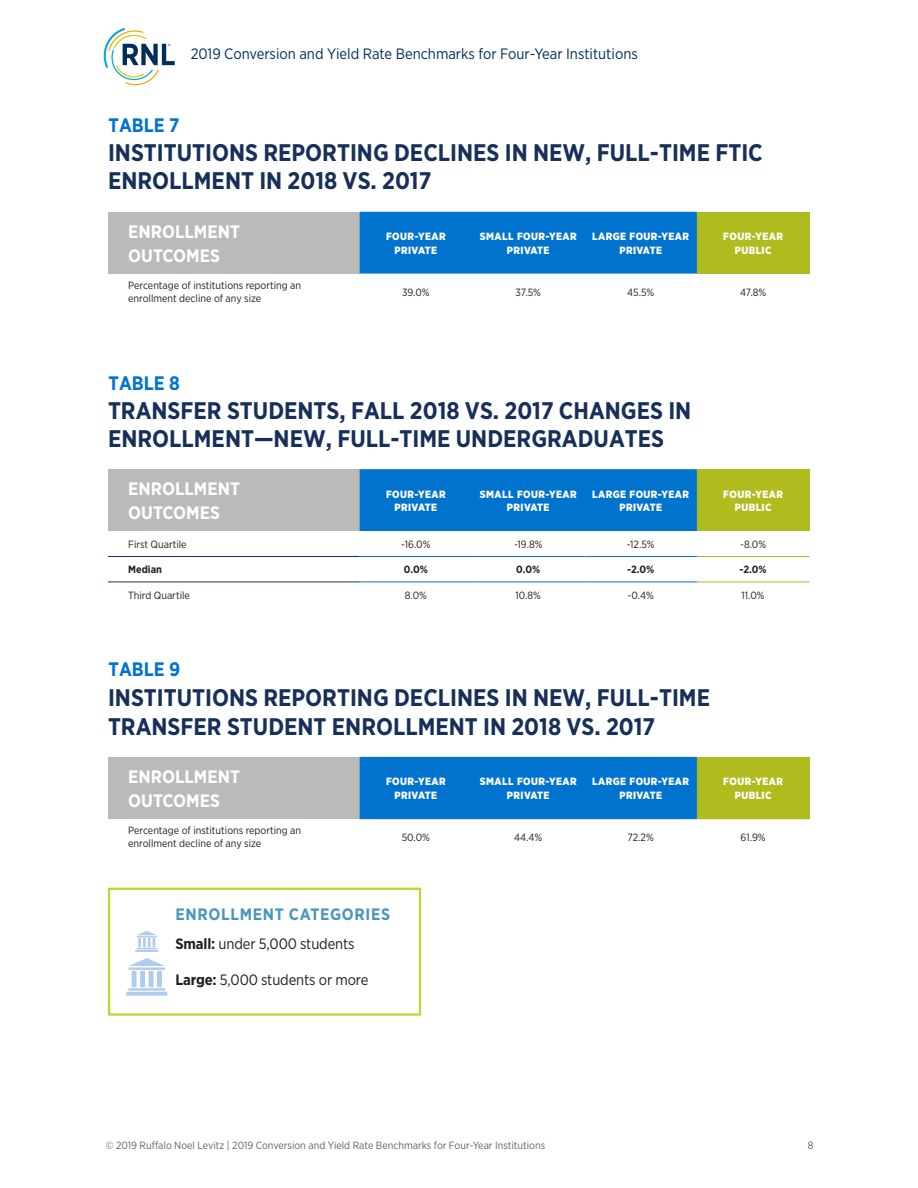
<style>
.page{position:relative;width:918px;height:1188px;background:#fff}
.page>*{position:absolute;margin:0;border:0;box-sizing:border-box;transform-origin:0 0}
.SEPT_2016_HEADLINES{font:700 24px/28.5px "Gotham Narrow";color:#172f59}
.SEPT_2016_HEADLINES-2{font:700 19.5px "Gotham Narrow";color:#0073ce}
.TABLE_BODY{font:700 18px/24px "Gotham Narrow";color:#fff}
.bullet{font:700 16.5px "Gotham Narrow";letter-spacing:.04em;color:#4896be}
.t1{font:15px "Gotham Narrow";color:#002e5c}
.bullet-2{font:15px "Gotham Narrow";letter-spacing:-.01em;color:#231f20}
.TABLE_BODY-2{font:900 10.5px/13.5px "Gotham Narrow";letter-spacing:.04em;color:#fff;text-align:center}
.TABLE_BODY-3{font:10.5px/13.5px "Gotham Narrow";color:#231f20}
.t2{font:10.5px "Gotham Narrow";color:#5a6670}
.TABLE_PERCENTAGES{font:10.5px "Gotham Narrow";color:#231f20}
.TABLE_PERCENTAGES-2{font:700 10.5px "Gotham Narrow";color:#231f20}
.TABLE_BODY-4{font:700 10.5px "Gotham Narrow";color:#231f20}
.t3{font:300 10.5px "Gotham Narrow";color:#231f20}
.s1{font-weight:700}
</style>
<div class="page">
<svg style="left:104px;top:28px;width:71px;height:57px"></svg>
<div style="left:108px;top:212px;width:252px;height:62px;background:#bbbab9"></div>
<div style="left:360px;top:212px;width:337px;height:62px;background:#0073ce"></div>
<div style="left:697px;top:212px;width:112px;height:62px;background:#b0bb1d"></div>
<div style="left:108px;top:469px;width:252px;height:62px;background:#bbbab9"></div>
<div style="left:360px;top:469px;width:337px;height:62px;background:#0073ce"></div>
<div style="left:697px;top:469px;width:112px;height:62px;background:#b0bb1d"></div>
<hr style="left:360px;top:582px;width:112px;height:1px;background:#0073ce">
<hr style="left:585px;top:582px;width:112px;height:1px;background:#0073ce">
<hr style="left:360px;top:556px;width:112px;height:1px;background:#0073ce">
<hr style="left:585px;top:556px;width:112px;height:1px;background:#0073ce">
<hr style="left:472px;top:556px;width:113px;height:1px;background:#0073ce">
<hr style="left:472px;top:582px;width:113px;height:1px;background:#0073ce">
<hr style="left:697px;top:556px;width:112px;height:1px;background:#b0bb1d">
<hr style="left:697px;top:582px;width:112px;height:1px;background:#b0bb1d">
<hr style="left:108px;top:556px;width:252px;height:1px;background:#172f59">
<hr style="left:108px;top:582px;width:252px;height:1px;background:#172f59">
<div style="left:108px;top:757px;width:252px;height:62px;background:#bbbab9"></div>
<div style="left:360px;top:757px;width:337px;height:61px;background:#0073ce"></div>
<div style="left:697px;top:757px;width:112px;height:62px;background:#b0bb1d"></div>
<hr style="left:360px;top:818px;width:112px;height:1px;background:#0073ce">
<hr style="left:472px;top:818px;width:113px;height:1px;background:#0073ce">
<hr style="left:585px;top:818px;width:112px;height:1px;background:#0073ce">
<svg style="left:126px;top:958px;width:41px;height:38px"></svg>
<svg style="left:135px;top:931px;width:23px;height:21px"></svg>
<div style="left:108px;top:888px;width:313px;height:128px;border:2px solid #c1d52f"></div>
<p class="t1" style="left:191px;top:45px;width:449px">2019 Conversion and Yield Rate Benchmarks for Four-Year Institutions</p>
<p class="SEPT_2016_HEADLINES-2" style="left:108px;top:113px;width:72px">TABLE 7</p>
<p class="SEPT_2016_HEADLINES" style="left:108px;top:138px;width:656px">INSTITUTIONS REPORTING DECLINES IN NEW, FULL-TIME FTIC<br>ENROLLMENT IN 2018 VS. 2017</p>
<p class="TABLE_BODY" style="left:128px;top:219px;width:113px">ENROLLMENT<br>OUTCOMES</p>
<p class="TABLE_BODY-2" style="left:386px;top:230px;width:61px">FOUR-YEAR<br>PRIVATE</p>
<p class="TABLE_BODY-2" style="left:480px;top:230px;width:98px">SMALL FOUR-YEAR<br>PRIVATE</p>
<p class="TABLE_BODY-2" style="left:592px;top:230px;width:98px">LARGE FOUR-YEAR<br>PRIVATE</p>
<p class="TABLE_BODY-2" style="left:723px;top:230px;width:61px">FOUR-YEAR<br>PUBLIC</p>
<p class="TABLE_BODY-3" style="left:128px;top:278px;width:174px">Percentage of institutions reporting an enrollment decline of any size</p>
<p class="TABLE_PERCENTAGES" style="left:402px;top:285px;width:29px">39.0%</p>
<p class="TABLE_PERCENTAGES" style="left:516px;top:285px;width:27px">37.5%</p>
<p class="TABLE_PERCENTAGES" style="left:627px;top:285px;width:29px">45.5%</p>
<p class="TABLE_PERCENTAGES" style="left:740px;top:285px;width:28px">47.8%</p>
<p class="SEPT_2016_HEADLINES-2" style="left:108px;top:371px;width:73px">TABLE 8</p>
<p class="SEPT_2016_HEADLINES" style="left:108px;top:396px;width:585px">TRANSFER STUDENTS, FALL 2018 VS. 2017 CHANGES IN<br>ENROLLMENT—NEW, FULL-TIME UNDERGRADUATES</p>
<p class="TABLE_BODY" style="left:128px;top:477px;width:113px">ENROLLMENT<br>OUTCOMES</p>
<p class="TABLE_BODY-2" style="left:386px;top:487px;width:61px">FOUR-YEAR<br>PRIVATE</p>
<p class="TABLE_BODY-2" style="left:480px;top:487px;width:98px">SMALL FOUR-YEAR<br>PRIVATE</p>
<p class="TABLE_BODY-2" style="left:592px;top:487px;width:98px">LARGE FOUR-YEAR<br>PRIVATE</p>
<p class="TABLE_BODY-2" style="left:723px;top:487px;width:61px">FOUR-YEAR<br>PUBLIC</p>
<p class="TABLE_BODY-3" style="left:128px;top:537px;width:60px">First Quartile</p>
<p class="TABLE_PERCENTAGES" style="left:401px;top:538px;width:31px">-16.0%</p>
<p class="TABLE_PERCENTAGES" style="left:514px;top:538px;width:30px">-19.8%</p>
<p class="TABLE_PERCENTAGES" style="left:627px;top:538px;width:29px">-12.5%</p>
<p class="TABLE_PERCENTAGES" style="left:740px;top:538px;width:27px">-8.0%</p>
<p class="TABLE_BODY-4" style="left:128px;top:563px;width:35px">Median</p>
<p class="TABLE_PERCENTAGES-2" style="left:404px;top:563px;width:25px">0.0%</p>
<p class="TABLE_PERCENTAGES-2" style="left:516px;top:563px;width:25px">0.0%</p>
<p class="TABLE_PERCENTAGES-2" style="left:627px;top:563px;width:29px">-2.0%</p>
<p class="TABLE_PERCENTAGES-2" style="left:740px;top:563px;width:29px">-2.0%</p>
<p class="TABLE_BODY-3" style="left:128px;top:588px;width:63px">Third Quartile</p>
<p class="TABLE_PERCENTAGES" style="left:405px;top:589px;width:24px">8.0%</p>
<p class="TABLE_PERCENTAGES" style="left:516px;top:589px;width:27px">10.8%</p>
<p class="TABLE_PERCENTAGES" style="left:628px;top:589px;width:28px">-0.4%</p>
<p class="TABLE_PERCENTAGES" style="left:742px;top:589px;width:25px">11.0%</p>
<p class="SEPT_2016_HEADLINES-2" style="left:108px;top:657px;width:73px">TABLE 9</p>
<p class="SEPT_2016_HEADLINES" style="left:108px;top:683px;width:604px">INSTITUTIONS REPORTING DECLINES IN NEW, FULL-TIME<br>TRANSFER STUDENT ENROLLMENT IN 2018 VS. 2017</p>
<p class="TABLE_BODY" style="left:128px;top:765px;width:113px">ENROLLMENT<br>OUTCOMES</p>
<p class="TABLE_BODY-2" style="left:386px;top:775px;width:61px">FOUR-YEAR<br>PRIVATE</p>
<p class="TABLE_BODY-2" style="left:480px;top:775px;width:98px">SMALL FOUR-YEAR<br>PRIVATE</p>
<p class="TABLE_BODY-2" style="left:592px;top:775px;width:98px">LARGE FOUR-YEAR<br>PRIVATE</p>
<p class="TABLE_BODY-2" style="left:723px;top:775px;width:61px">FOUR-YEAR<br>PUBLIC</p>
<p class="TABLE_BODY-3" style="left:128px;top:823px;width:174px">Percentage of institutions reporting an enrollment decline of any size</p>
<p class="TABLE_PERCENTAGES" style="left:402px;top:830px;width:30px">50.0%</p>
<p class="TABLE_PERCENTAGES" style="left:514px;top:830px;width:30px">44.4%</p>
<p class="TABLE_PERCENTAGES" style="left:628px;top:830px;width:28px">72.2%</p>
<p class="TABLE_PERCENTAGES" style="left:741px;top:830px;width:27px">61.9%</p>
<p class="bullet" style="left:176px;top:904px;width:216px">ENROLLMENT CATEGORIES</p>
<p class="bullet-2" style="left:176px;top:935px;width:181px"><span class="s1">Small:</span> under 5,000 students</p>
<p class="bullet-2" style="left:176px;top:971px;width:194px"><span class="s1">Large:</span> 5,000 students or more</p>
<p class="t2" style="left:106px;top:1139px;width:441px">© 2019 Ruffalo Noel Levitz | 2019 Conversion and Yield Rate Benchmarks for Four-Year Institutions</p>
<p class="t3" style="left:808px;top:1139px;width:7px">8</p>
</div>
